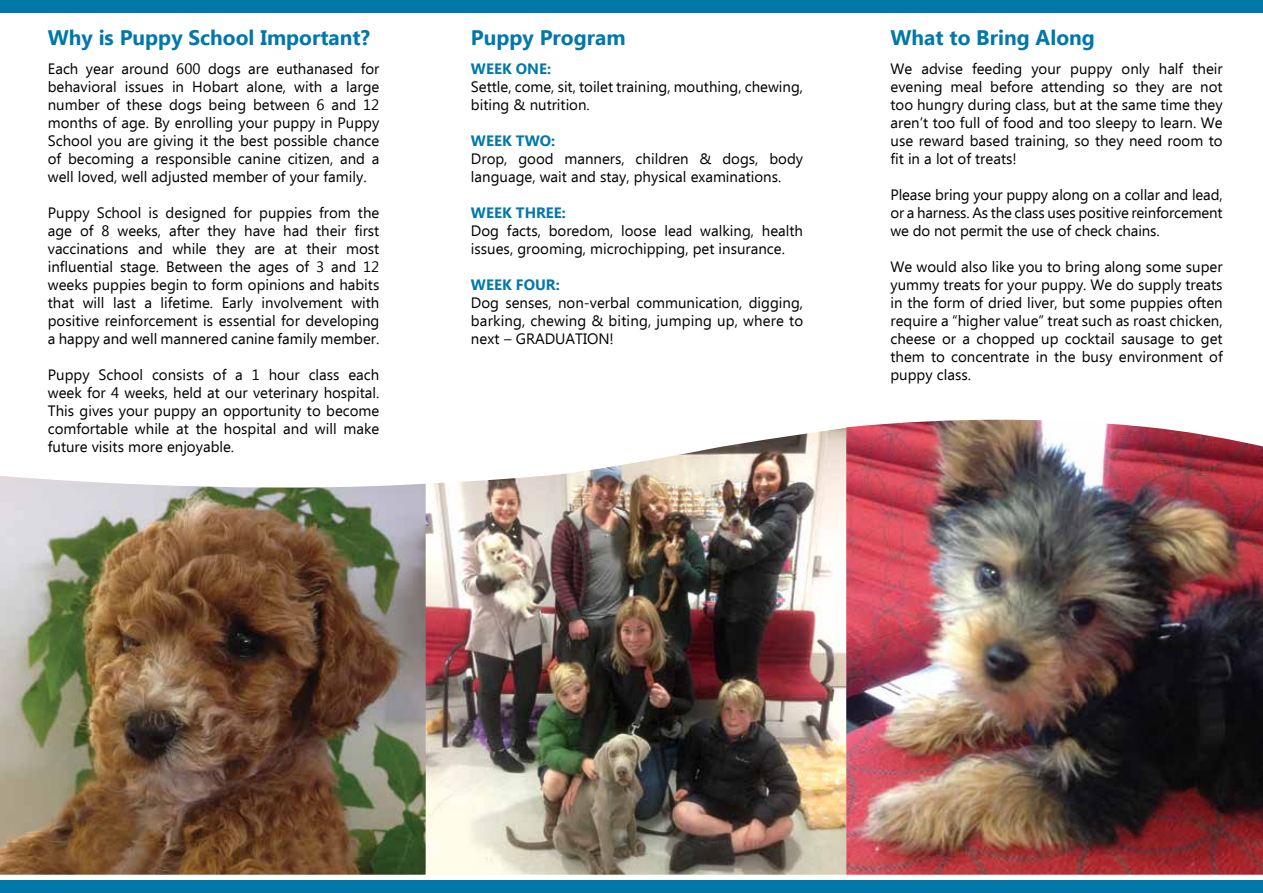
<style>
.page{position:relative;width:1263px;height:893px;background:#fff}
.page>*{position:absolute;margin:0;border:0;box-sizing:border-box;transform-origin:0 0}
.t1{font:700 21px "Ebrima";color:#0078a9}
.t2{font:15px/18px "Ebrima";color:#000;text-align:justify}
.t3{font:700 15px "Ebrima";color:#0078a9}
</style>
<div class="page">
<div style="left:0;top:0;width:1263px;height:12px;background:#0078a9"></div>
<div style="left:0;top:881px;width:1263px;height:12px;background:#0078a9"></div>
<img style="left:0;top:476px;width:426px;height:399px">
<img style="left:426px;top:428px;width:420px;height:447px">
<img style="left:846px;top:420px;width:417px;height:455px">
<h1 class="t1" style="left:48px;top:22px;width:324px">Why is Puppy School Important?</h1>
<p class="t2" style="left:48px;top:61px;width:333px">Each year around 600 dogs are euthanased for behavioral issues in Hobart alone, with a large number of these dogs being between 6 and 12 months of age. By enrolling your puppy in Puppy School you are giving it the best possible chance of becoming a responsible canine citizen, and a well loved, well adjusted member of your family.</p>
<p class="t2" style="left:48px;top:205px;width:333px">Puppy School is designed for puppies from the age of 8 weeks, after they have had their first vaccinations and while they are at their most influential stage. Between the ages of 3 and 12 weeks puppies begin to form opinions and habits that will last a lifetime. Early involvement with positive reinforcement is essential for developing a happy and well mannered canine family member.</p>
<p class="t2" style="left:48px;top:367px;width:333px">Puppy School consists of a 1 hour class each week for 4 weeks, held at our veterinary hospital.<br>This gives your puppy an opportunity to become comfortable while at the hospital and will make future visits more enjoyable.</p>
<h1 class="t1" style="left:471px;top:22px;width:156px">Puppy Program</h1>
<p class="t3" style="left:471px;top:58px;width:82px">WEEK ONE:</p>
<p class="t2" style="left:471px;top:79px;width:334px">Settle, come, sit, toilet training, mouthing, chewing, biting &amp; nutrition.</p>
<p class="t3" style="left:471px;top:130px;width:86px">WEEK TWO:</p>
<p class="t2" style="left:471px;top:151px;width:334px">Drop, good manners, children &amp; dogs, body language, wait and stay, physical examinations.</p>
<p class="t3" style="left:471px;top:202px;width:97px">WEEK THREE:</p>
<p class="t2" style="left:471px;top:223px;width:334px">Dog facts, boredom, loose lead walking, health issues, grooming, microchipping, pet insurance.</p>
<p class="t3" style="left:471px;top:274px;width:90px">WEEK FOUR:</p>
<p class="t2" style="left:471px;top:295px;width:334px">Dog senses, non-verbal communication, digging, barking, chewing &amp; biting, jumping up, where to next – GRADUATION!</p>
<h1 class="t1" style="left:890px;top:22px;width:206px">What to Bring Along</h1>
<p class="t2" style="left:890px;top:61px;width:334px">We advise feeding your puppy only half their evening meal before attending so they are not too hungry during class, but at the same time they aren’t too full of food and too sleepy to learn. We use reward based training, so they need room to fit in a lot of treats!</p>
<p class="t2" style="left:890px;top:187px;width:334px">Please bring your puppy along on a collar and lead, or a harness. As the class uses positive reinforcement we do not permit the use of check chains.</p>
<p class="t2" style="left:890px;top:259px;width:334px">We would also like you to bring along some super yummy treats for your puppy. We do supply treats in the form of dried liver, but some puppies often require a “higher value” treat such as roast chicken, cheese or a chopped up cocktail sausage to get them to concentrate in the busy environment of puppy class.</p>
</div>
